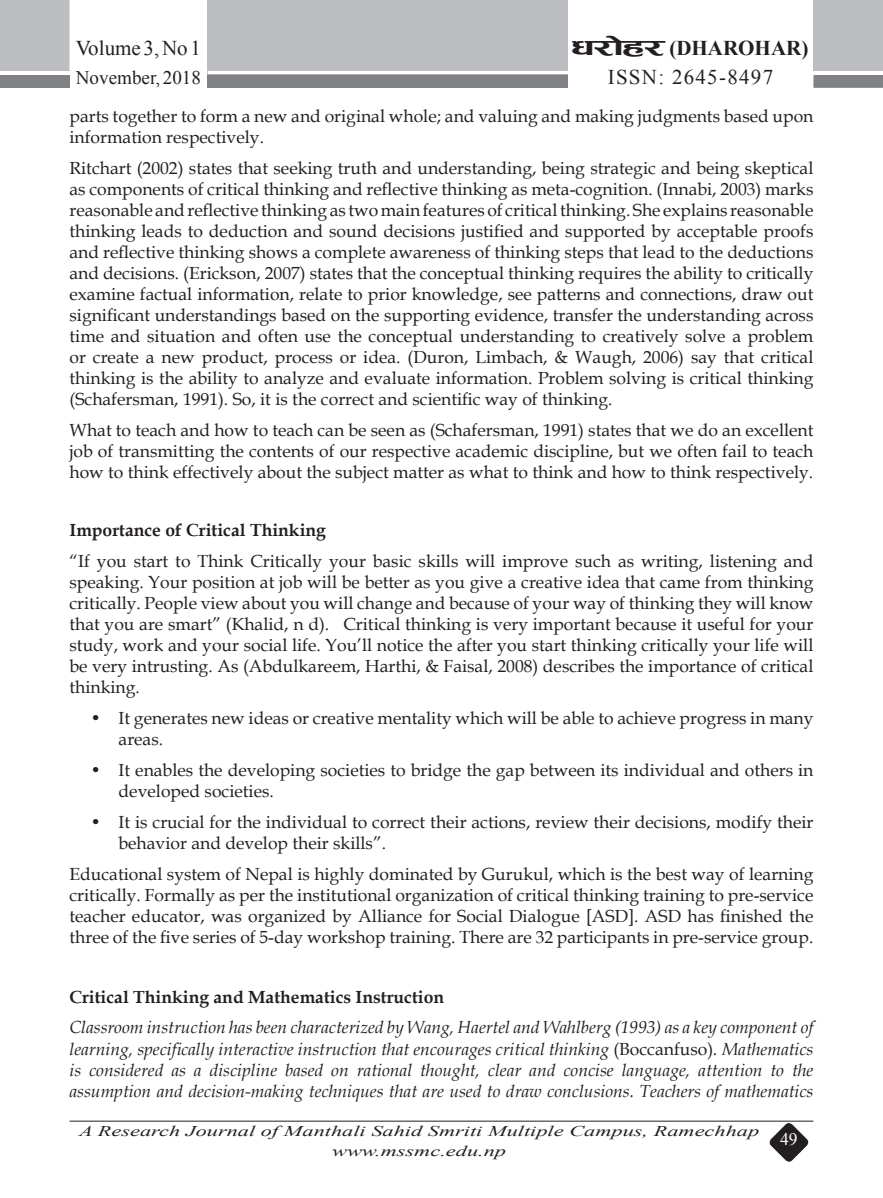
<style>
.page{position:relative;width:883px;height:1198px;background:#fff}
.page>*{position:absolute;margin:0;border:0;box-sizing:border-box;transform-origin:0 0}
.t1{font:21px/28.9px "Times New Roman";letter-spacing:.06em;color:#231f20;text-align:center}
.t2{font:21px "Times New Roman";color:#231f20}
.t3{font:19.25px "Times New Roman";color:#231f20}
.t4{font:17.5px/21px "Book Antiqua";color:#231f20}
.t5{font:italic 17.5px/21px "Book Antiqua";color:#231f20;text-align:justify}
.t6{font:700 17.5px "Book Antiqua";color:#231f20}
.t7{font:17.5px "Times New Roman";color:#fff}
.t8{font:italic 14.88px/19.2px "Times New Roman";color:#231f20;text-align:center;scale:1.5 1}
.s1{font-family:"Ganesh";font-size:28px}
.s2{font-weight:700}
.s3{font-style:normal}
</style>
<div class="page">
<svg style="left:766px;top:1121px;width:44px;height:42px"></svg>
<svg style="left:813px;top:75px;width:69px;height:13px"></svg>
<div style="left:207px;top:71px;width:360px;height:17px;background:#808285"></div>
<div style="left:813px;top:0;width:69px;height:71px;background:#bcbdc0"></div>
<hr style="left:813px;top:71px;width:69px;height:1px;background:#bcbdc0">
<div style="left:207px;top:0;width:360px;height:71px;background:#bcbdc0"></div>
<hr style="left:207px;top:71px;width:360px;height:3px;background:#fff">
<svg style="left:0;top:0;width:69px;height:88px;background:#b6b7ba"></svg>
<hr style="left:0;top:0;width:1px;height:71px;background:#bcbdc0">
<hr style="left:69px;top:1120px;width:744px;height:1px;background:#231f20">
<p class="t2" style="left:76px;top:33px;width:126px">Volume 3, No 1</p>
<p class="t3" style="left:76px;top:64px;width:127px">November, 2018</p>
<p class="t1" style="left:572px;top:33px;width:237px"><span class="s1">w/f]x/</span><span class="s2">(DHAROHAR)<br></span>ISSN: 2645-8497</p>
<p class="t4" style="left:69px;top:105px;width:745px">parts together to form a new and original whole; and valuing and making judgments based upon information respectively.</p>
<p class="t4" style="left:69px;top:157px;width:745px;text-align:justify">Ritchart (2002) states that seeking truth and understanding, being strategic and being skeptical as components of critical thinking and reflective thinking as meta-cognition. (Innabi, 2003) marks reasonable and reflective thinking as two main features of critical thinking. She explains reasonable thinking leads to deduction and sound decisions justified and supported by acceptable proofs and reflective thinking shows a complete awareness of thinking steps that lead to the deductions and decisions. (Erickson, 2007) states that the conceptual thinking requires the ability to critically examine factual information, relate to prior knowledge, see patterns and connections, draw out significant understandings based on the supporting evidence, transfer the understanding across time and situation and often use the conceptual understanding to creatively solve a problem or create a new product, process or idea. (Duron, Limbach, &amp; Waugh, 2006) say that critical thinking is the ability to analyze and evaluate information. Problem solving is critical thinking (Schafersman, 1991). So, it is the correct and scientific way of thinking.</p>
<p class="t4" style="left:69px;top:419px;width:745px;text-align:justify">What to teach and how to teach can be seen as (Schafersman, 1991) states that we do an excellent job of transmitting the contents of our respective academic discipline, but we often fail to teach how to think effectively about the subject matter as what to think and how to think respectively.</p>
<p class="t6" style="left:69px;top:517px;width:258px">Importance of Critical Thinking</p>
<p class="t4" style="left:69px;top:549px;width:745px;text-align:justify">“If you start to Think Critically your basic skills will improve such as writing, listening and speaking. Your position at job will be better as you give a creative idea that came from thinking critically. People view about you will change and because of your way of thinking they will know that you are smart” (Khalid, n d). Critical thinking is very important because it useful for your study, work and your social life. You’ll notice the after you start thinking critically your life will be very intrusting. As (Abdulkareem, Harthi, &amp; Faisal, 2008) describes the importance of critical thinking.</p>
<p class="t4" style="left:118px;top:706px;width:696px;text-indent:-28px">• It generates new ideas or creative mentality which will be able to achieve progress in many areas.</p>
<p class="t4" style="left:118px;top:758px;width:696px;text-indent:-28px">• It enables the developing societies to bridge the gap between its individual and others in developed societies.</p>
<p class="t4" style="left:118px;top:810px;width:696px;text-indent:-28px">• It is crucial for the individual to correct their actions, review their decisions, modify their behavior and develop their skills”.</p>
<p class="t4" style="left:69px;top:862px;width:745px;text-align:justify">Educational system of Nepal is highly dominated by Gurukul, which is the best way of learning critically. Formally as per the institutional organization of critical thinking training to pre-service teacher educator, was organized by Alliance for Social Dialogue [ASD]. ASD has finished the three of the five series of 5-day workshop training. There are 32 participants in pre-service group.</p>
<p class="t6" style="left:69px;top:984px;width:376px">Critical Thinking and Mathematics Instruction</p>
<p class="t5" style="left:69px;top:1016px;width:745px">Classroom instruction has been characterized by Wang, Haertel and Wahlberg (1993) as a key component of learning, specifically interactive instruction that encourages critical thinking <span class="s3">(Boccanfuso)</span>. Mathematics is considered as a discipline based on rational thought, clear and concise language, attention to the assumption and decision-making techniques that are used to draw conclusions. Teachers of mathematics</p>
<p class="t8" style="left:79px;top:1120px;width:454px">A Research Journal ofManthali Sahid Smriti Multiple Campus, Ramechhap www.mssmc.edu.np</p>
<p class="t7" style="left:779px;top:1127px;width:19px">49</p>
</div>
